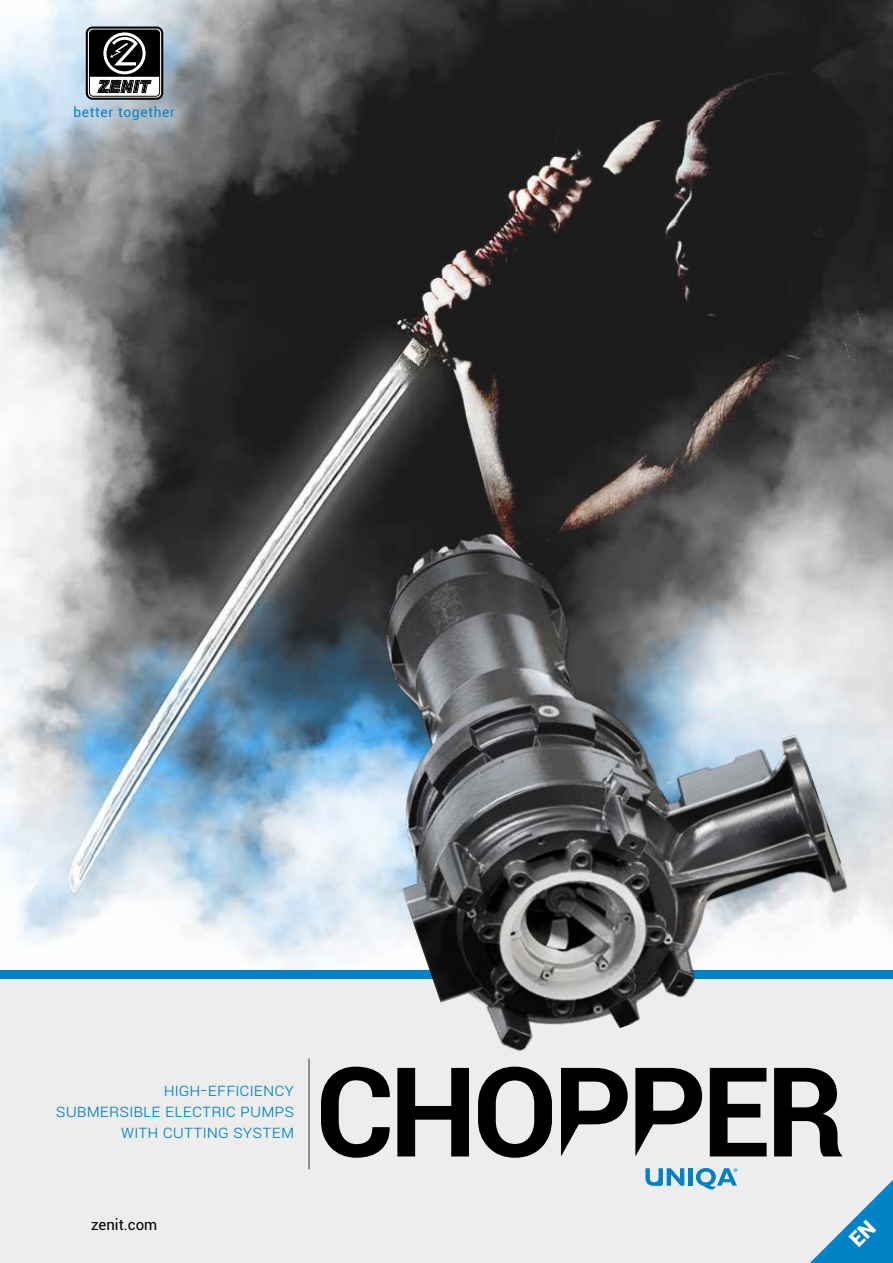
<style>
.page{position:relative;width:893px;height:1263px;background:#fff}
.page>*{position:absolute;margin:0;border:0;box-sizing:border-box;transform-origin:0 0}
.t1{font:300 18px/21px "Roboto";color:#0082c7;text-align:right}
.t2{font:15px "Roboto";color:#000}
.t3{font:13.8px "Roboto";letter-spacing:.05em;color:#0082c7}
</style>
<div class="page">
<div style="left:0;top:979px;width:893px;height:284px;background:#ededed"></div>
<img style="left:0;top:0;width:893px;height:970px">
<div style="left:0;top:970px;width:893px;height:8px;background:#0082c7"></div>
<hr style="left:308px;top:1058px;width:2px;height:111px;background:#706f6f">
<svg style="left:321px;top:1066px;width:521px;height:92px"></svg>
<div style="left:688px;top:1168px;width:5px;height:18px;background:#0081c6"></div>
<svg style="left:696px;top:1168px;width:41px;height:22px"></svg>
<svg style="left:645px;top:1168px;width:39px;height:18px"></svg>
<img style="left:361px;top:502px;width:503px;height:549px">
<div style="left:87px;top:28px;width:75px;height:71px;background:#fff;border-radius:6px"></div>
<div style="left:86px;top:27px;width:77px;height:73px;border:2px solid #000;border-radius:6px"></div>
<div style="left:89px;top:30px;width:71px;height:67px;border:1px solid #000;border-radius:4px"></div>
<svg style="left:89px;top:30px;width:71px;height:63px"></svg>
<svg style="left:810px;top:1180px;width:83px;height:83px"></svg>
<p class="t3" style="left:73px;top:102px;width:103px">better together</p>
<p class="t1" style="left:56px;top:1079px;width:240px">HIGH-EFFICIENCY<br>SUBMERSIBLE ELECTRIC PUMPS<br>WITH CUTTING SYSTEM</p>
<p class="t2" style="left:91px;top:1214px;width:68px">zenit.com</p>
</div>
